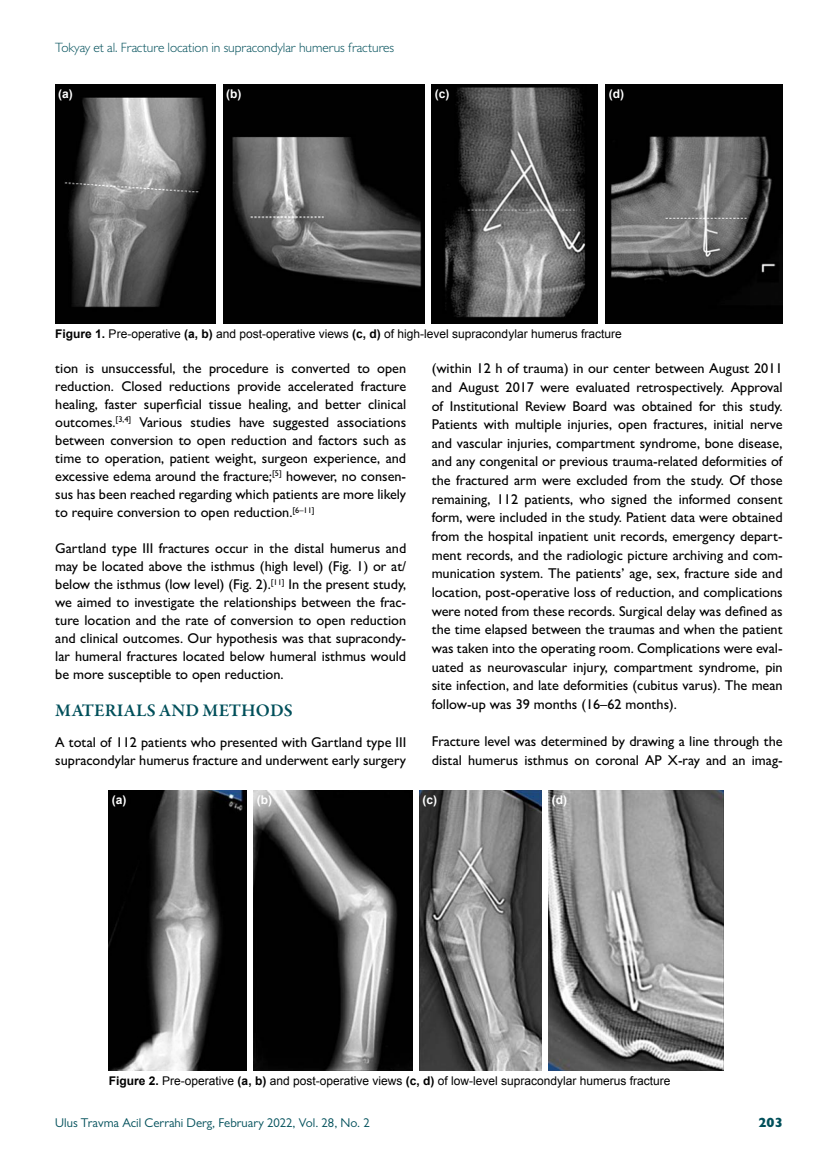
<style>
.page{position:relative;width:838px;height:1170px;background:#fff}
.page>*{position:absolute;margin:0;border:0;box-sizing:border-box;transform-origin:0 0}
.t1{font:600 18px "Garamond Premr Pro";letter-spacing:.005em;color:#004f5a}
.t2{font:500 14.25px/18.6px "Gill Sans MT Pro";color:#000;text-align:justify}
.t3{font:300 13.5px "Gill Sans MT Pro";letter-spacing:-.005em;color:#004f5a}
.t4{font:800 13.5px "Gill Sans MT Pro";color:#004f5a}
.t5{font:12.75px "Gill Sans MT Pro";color:#004f5a}
.t6{font:12px "Arial";color:#000}
.t7{font:700 12px "Arial";color:#fff}
.s1{font-weight:700}
</style>
<div class="page">
<img style="left:55px;top:85px;width:161px;height:238px">
<img style="left:223px;top:85px;width:201px;height:238px">
<img style="left:432px;top:85px;width:165px;height:238px">
<img style="left:605px;top:85px;width:177px;height:238px">
<img style="left:109px;top:790px;width:138px;height:280px">
<img style="left:254px;top:790px;width:158px;height:280px">
<img style="left:419px;top:790px;width:122px;height:280px">
<img style="left:549px;top:790px;width:174px;height:280px">
<p class="t3" style="left:55px;top:39px;width:340px">Tokyay et al. Fracture location in supracondylar humerus fractures</p>
<p class="t7" style="left:58px;top:86px;width:16px">(a)</p>
<p class="t7" style="left:226px;top:86px;width:17px">(b)</p>
<p class="t7" style="left:435px;top:86px;width:16px">(c)</p>
<p class="t7" style="left:608px;top:86px;width:17px">(d)</p>
<p class="t6" style="left:55px;top:326px;width:568px"><span class="s1">Figure 1.</span> Pre-operative <span class="s1">(a, b)</span> and post-operative views <span class="s1">(c, d)</span> of high-level supracondylar humerus fracture</p>
<p class="t2" style="left:55px;top:359px;width:352px;line-height:18px">tion is unsuccessful, the procedure is converted to open reduction. Closed reductions provide accelerated fracture healing, faster superficial tissue healing, and better clinical outcomes.<sup>[3,4]</sup> Various studies have suggested associations between conversion to open reduction and factors such as time to operation, patient weight, surgeon experience, and excessive edema around the fracture;<sup>[5]</sup> however, no consen&shy;sus has been reached regarding which patients are more likely to require conversion to open reduction.<sup>[6–11]</sup></p>
<p class="t2" style="left:55px;top:539px;width:352px;line-height:18px">Gartland type III fractures occur in the distal humerus and may be located above the isthmus (high level) (Fig. 1) or at/ below the isthmus (low level) (Fig. 2).<sup>[11]</sup> In the present study, we aimed to investigate the relationships between the frac&shy;ture location and the rate of conversion to open reduction and clinical outcomes. Our hypothesis was that supracondy&shy;lar humeral fractures located below humeral isthmus would be more susceptible to open reduction.</p>
<p class="t1" style="left:55px;top:699px;width:239px">MATERIALS AND METHODS</p>
<p class="t2" style="left:55px;top:733px;width:352px;line-height:18px">A total of 112 patients who presented with Gartland type III supracondylar humerus fracture and underwent early surgery</p>
<p class="t2" style="left:432px;top:359px;width:352px">(within 12 h of trauma) in our center between August 2011 and August 2017 were evaluated retrospectively. Approval of Institutional Review Board was obtained for this study.<br>Patients with multiple injuries, open fractures, initial nerve and vascular injuries, compartment syndrome, bone disease, and any congenital or previous trauma-related deformities of the fractured arm were excluded from the study. Of those remaining, 112 patients, who signed the informed consent form, were included in the study. Patient data were obtained from the hospital inpatient unit records, emergency depart&shy;ment records, and the radiologic picture archiving and com&shy;munication system. The patients’ age, sex, fracture side and location, post-operative loss of reduction, and complications were noted from these records. Surgical delay was defined as the time elapsed between the traumas and when the patient was taken into the operating room. Complications were eval&shy;uated as neurovascular injury, compartment syndrome, pin site infection, and late deformities (cubitus varus). The mean follow-up was 39 months (16–62 months).</p>
<p class="t2" style="left:432px;top:732px;width:352px">Fracture level was determined by drawing a line through the distal humerus isthmus on coronal AP X-ray and an imag-</p>
<p class="t7" style="left:112px;top:791px;width:16px">(a)</p>
<p class="t7" style="left:257px;top:791px;width:17px">(b)</p>
<p class="t7" style="left:422px;top:791px;width:16px">(c)</p>
<p class="t7" style="left:552px;top:791px;width:17px">(d)</p>
<p class="t6" style="left:109px;top:1073px;width:563px"><span class="s1">Figure 2.</span> Pre-operative <span class="s1">(a, b)</span> and post-operative views <span class="s1">(c, d)</span> of low-level supracondylar humerus fracture</p>
<p class="t5" style="left:55px;top:1115px;width:316px">Ulus Travma Acil Cerrahi Derg, February 2022, Vol. 28, No. 2</p>
<p class="t4" style="left:758px;top:1114px;width:26px">203</p>
</div>
